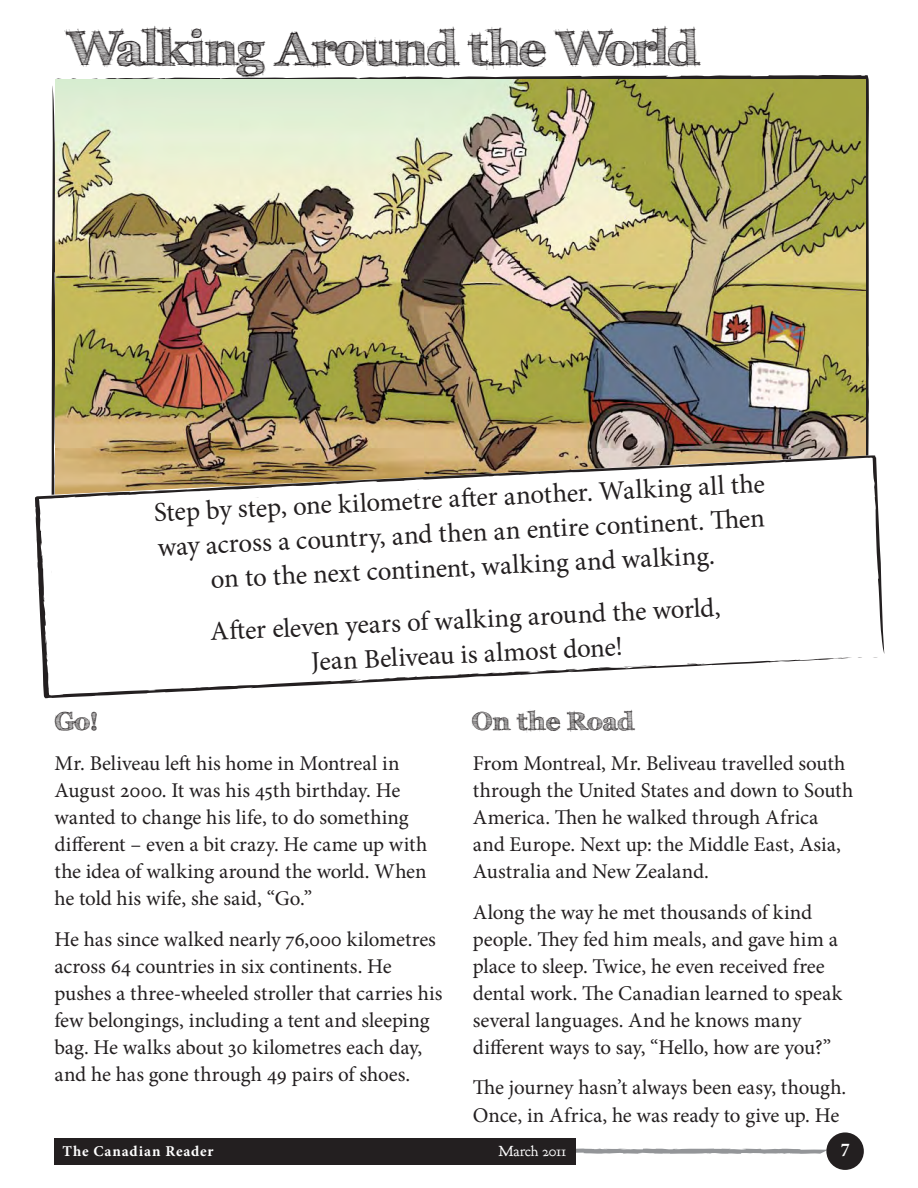
<style>
.page{position:relative;width:918px;height:1188px;background:#fff}
.page>*{position:absolute;margin:0;border:0;box-sizing:border-box;transform-origin:0 0}
.t1{font:700 48px "FFF Tusj";letter-spacing:-.01em;color:#231f20}
.t2{font:27px/34.5px "Minion Pro";color:#231f20;text-align:center}
.t3{font:700 25.5px "FFF Tusj";letter-spacing:.025em;color:#231f20}
.t4{font:21px/27px "Minion Pro";color:#231f20}
.t5{font:700 condensed 19.5px "Minion Pro";color:#fff}
.t6{font:700 15px "Minion Pro";letter-spacing:.055em;color:#fff}
.t7{font:15px "Goudy Bookletter 1911";color:#fff}
</style>
<div class="page">
<svg style="left:51px;top:75px;width:818px;height:380px"></svg>
<svg style="left:53px;top:78px;width:26px;height:1px"></svg>
<svg style="left:576px;top:1148px;width:250px;height:6px"></svg>
<div style="left:54px;top:1138px;width:522px;height:27px;background:#231f20"></div>
<div style="left:826px;top:1132px;width:38px;height:38px;background:#231f20;border-radius:50%"></div>
<img style="left:55px;top:79px;width:810px;height:376px">
<svg style="left:35px;top:455px;width:849px;height:244px"></svg>
<svg style="left:855px;top:657px;width:26px;height:2px"></svg>
<svg style="left:663px;top:665px;width:14px;height:1px"></svg>
<svg style="left:616px;top:667px;width:12px;height:1px"></svg>
<h1 class="t1" style="left:69px;top:21px;width:631px">Walking Around the World</h1>
<p class="t2" style="left:153px;top:499px;width:613px;rotate:-3deg">Step by step, one kilometre aft er another. Walking all the way across a country, and then an entire continent. Th en on to the next continent, walking and walking.</p>
<p class="t2" style="left:209px;top:618px;width:512px;rotate:-3deg">Aft er eleven years of walking around the world,<br>Jean Beliveau is almost done!</p>
<p class="t3" style="left:54px;top:707px;width:45px">Go!</p>
<p class="t4" style="left:54px;top:752px;width:374px">Mr. Beliveau left his home in Montreal in August 2000. It was his 45th birthday. He wanted to change his life, to do something different – even a bit crazy. He came up with the idea of walking around the world. When he told his wife, she said, “Go.”</p>
<p class="t4" style="left:54px;top:928px;width:390px">He has since walked nearly 76,000 kilometres across 64 countries in six continents. He pushes a three-wheeled stroller that carries his few belongings, including a tent and sleeping bag. He walks about 30 kilometres each day, and he has gone through 49 pairs of shoes.</p>
<p class="t3" style="left:473px;top:707px;width:162px">On the Road</p>
<p class="t4" style="left:473px;top:752px;width:382px">From Montreal, Mr. Beliveau travelled south through the United States and down to South America. Then he walked through Africa and Europe. Next up: the Middle East, Asia, Australia and New Zealand.</p>
<p class="t4" style="left:473px;top:901px;width:371px">Along the way he met thousands of kind people. They fed him meals, and gave him a place to sleep. Twice, he even received free dental work. The Canadian learned to speak several languages. And he knows many different ways to say, “Hello, how are you?”</p>
<p class="t4" style="left:473px;top:1076px;width:375px">The journey hasn’t always been easy, though.<br>Once, in Africa, he was ready to give up. He</p>
<p class="t6" style="left:63px;top:1146px;width:153px">The Canadian Reader</p>
<p class="t7" style="left:498px;top:1146px;width:70px">March 2011</p>
<p class="t5" style="left:841px;top:1143px;width:11px">7</p>
</div>
